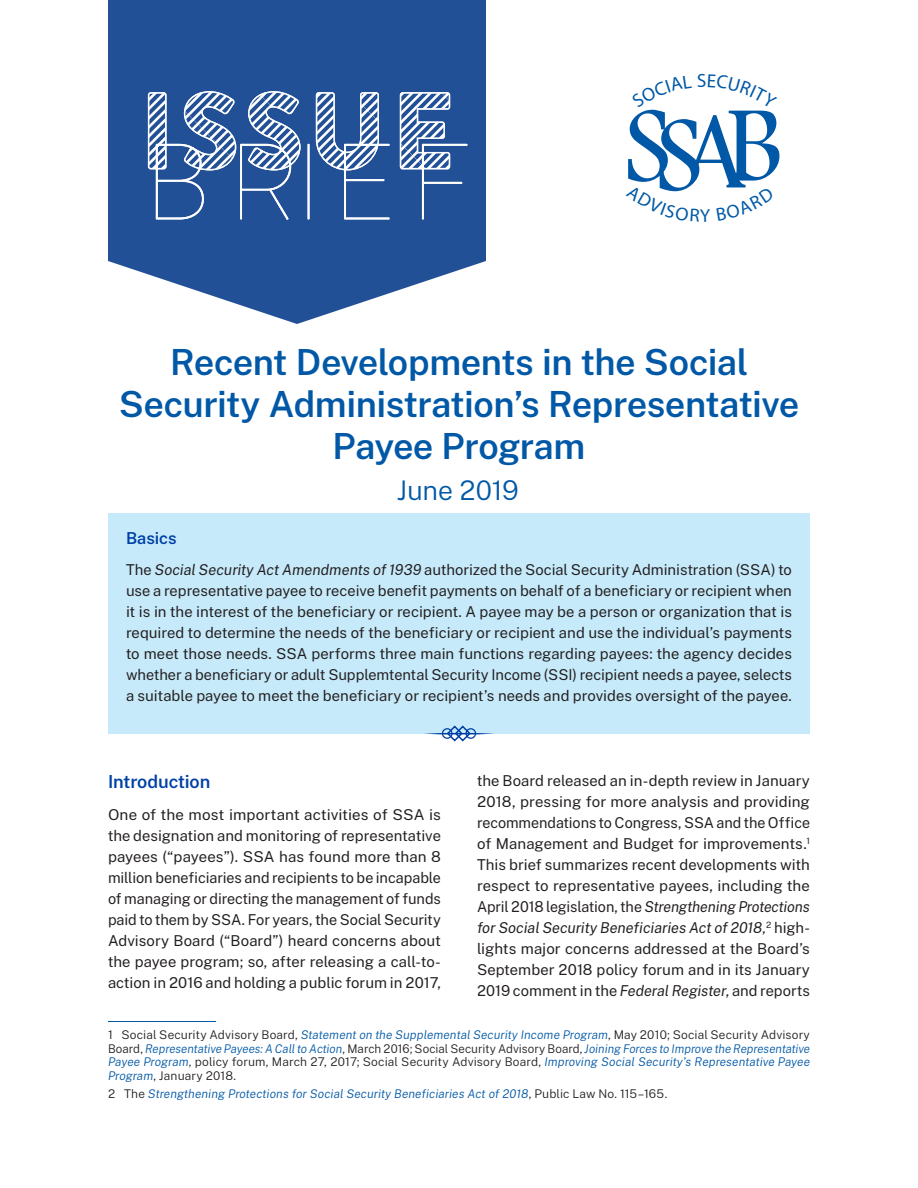
<style>
.page{position:relative;width:918px;height:1188px;background:#fff}
.page>*{position:absolute;margin:0;border:0;box-sizing:border-box;transform-origin:0 0}
.t1{font:900 108px "Brandon Grotesque";letter-spacing:.045em;color:#fff}
.t2{font:100 108px "Brandon Grotesque";letter-spacing:.105em;color:#fff}
.t3{font:600 36px/42px "Public Sans";letter-spacing:-.01em;color:#0158a6;text-align:center}
.t4{font:300 27px "Public Sans";letter-spacing:-.01em;color:#0158a6}
.t5{font:600 18px "Public Sans";letter-spacing:-.005em;color:#0040a6}
.t6{font:600 16.5px "Public Sans";letter-spacing:-.005em;color:#0040a6}
.t7{font:15px/21px "Public Sans";color:#231f20;text-align:justify}
.t8{font:italic 300 12px/13.5px "Public Sans";letter-spacing:.005em;color:#0158a6;text-align:justify}
.s1{font-style:italic}
.s2{font-style:normal;color:#231f20}
</style>
<div class="page">
<svg style="left:108px;top:0;width:378px;height:324px;background:#3a63a1"></svg>
<div style="left:148px;top:92px;width:18px;height:77px;border:2px solid #fff;border-radius:2px"></div>
<svg style="left:182px;top:90px;width:55px;height:81px;background:#3e66a3"></svg>
<svg style="left:247px;top:90px;width:54px;height:81px;background:#3f67a3"></svg>
<svg style="left:315px;top:92px;width:65px;height:79px;background:#3d66a3"></svg>
<svg style="left:399px;top:91px;width:52px;height:79px;background:#456ca6"></svg>
<div style="left:108px;top:513px;width:702px;height:221px;background:#c6eafa"></div>
<hr style="left:108px;top:1021px;width:108px;height:1px;background:#0158a6">
<svg style="left:424px;top:725px;width:70px;height:17px"></svg>
<svg style="left:628px;top:109px;width:151px;height:83px"></svg>
<h1 class="t1" style="left:139px;top:55px;width:317px">ISSUE</h1>
<h1 class="t2" style="left:144px;top:109px;width:331px">BRIEF</h1>
<h1 class="t3" style="left:119px;top:340px;width:682px">Recent Developments in the Social<br>Security Administration’s Representative<br>Payee Program</h1>
<p class="t4" style="left:397px;top:470px;width:123px">June 2019</p>
<h2 class="t6" style="left:126px;top:525px;width:52px">Basics</h2>
<p class="t7" style="left:126px;top:559px;width:668px">The <span class="s1">Social Security Act Amendments of 1939</span> authorized the Social Security Administration (SSA) to use a representative payee to receive benefit payments on behalf of a beneficiary or recipient when it is in the interest of the beneficiary or recipient. A payee may be a person or organization that is required to determine the needs of the beneficiary or recipient and use the individual’s payments to meet those needs. SSA performs three main functions regarding payees: the agency decides whether a beneficiary or adult Supplemtental Security Income (SSI) recipient needs a payee, selects a suitable payee to meet the beneficiary or recipient’s needs and provides oversight of the payee.</p>
<h2 class="t5" style="left:108px;top:768px;width:104px">Introduction</h2>
<p class="t7" style="left:108px;top:803px;width:334px">One of the most important activities of SSA is the designation and monitoring of representative payees (“payees”). SSA has found more than 8 million beneficiaries and recipients to be incapable of managing or directing the management of funds paid to them by SSA. For years, the Social Security Advisory Board (“Board”) heard concerns about the payee program; so, after releasing a call-to&shy;action in 2016 and holding a public forum in 2017,</p>
<p class="t7" style="left:477px;top:769px;width:335px">the Board released an in-depth review in January 2018, pressing for more analysis and providing recommendations to Congress, SSA and the Office of Management and Budget for improvements.<sup>1<br></sup>This brief summarizes recent developments with respect to representative payees, including the April 2018 legislation, the <span class="s1">Strengthening Protections for Social Security Beneficiaries Act of 2018,</span><sup>2</sup> high&shy;lights major concerns addressed at the Board’s September 2018 policy forum and in its January 2019 comment in the <span class="s1">Federal Register</span>, and reports</p>
<p class="t8" style="left:108px;top:1028px;width:704px"><span class="s2">1 Social Security Advisory Board,</span> Statement on the Supplemental Security Income Program<span class="s2">, May 2010; Social Security Advisory Board,</span> Representative Payees: A Call to Action<span class="s2">, March 2016; Social Security Advisory Board,</span> Joining Forces to Improve the Representative Payee Program<span class="s2">, policy forum, March 27, 2017; Social Security Advisory Board,</span> Improving Social Security’s Representative Payee Program<span class="s2">, January 2018.</span></p>
<p class="t8" style="left:108px;top:1086px;width:561px"><span class="s2">2 The</span> Strengthening Protections for Social Security Beneficiaries Act of 2018<span class="s2">, Public Law No. 115–165.</span></p>
</div>
